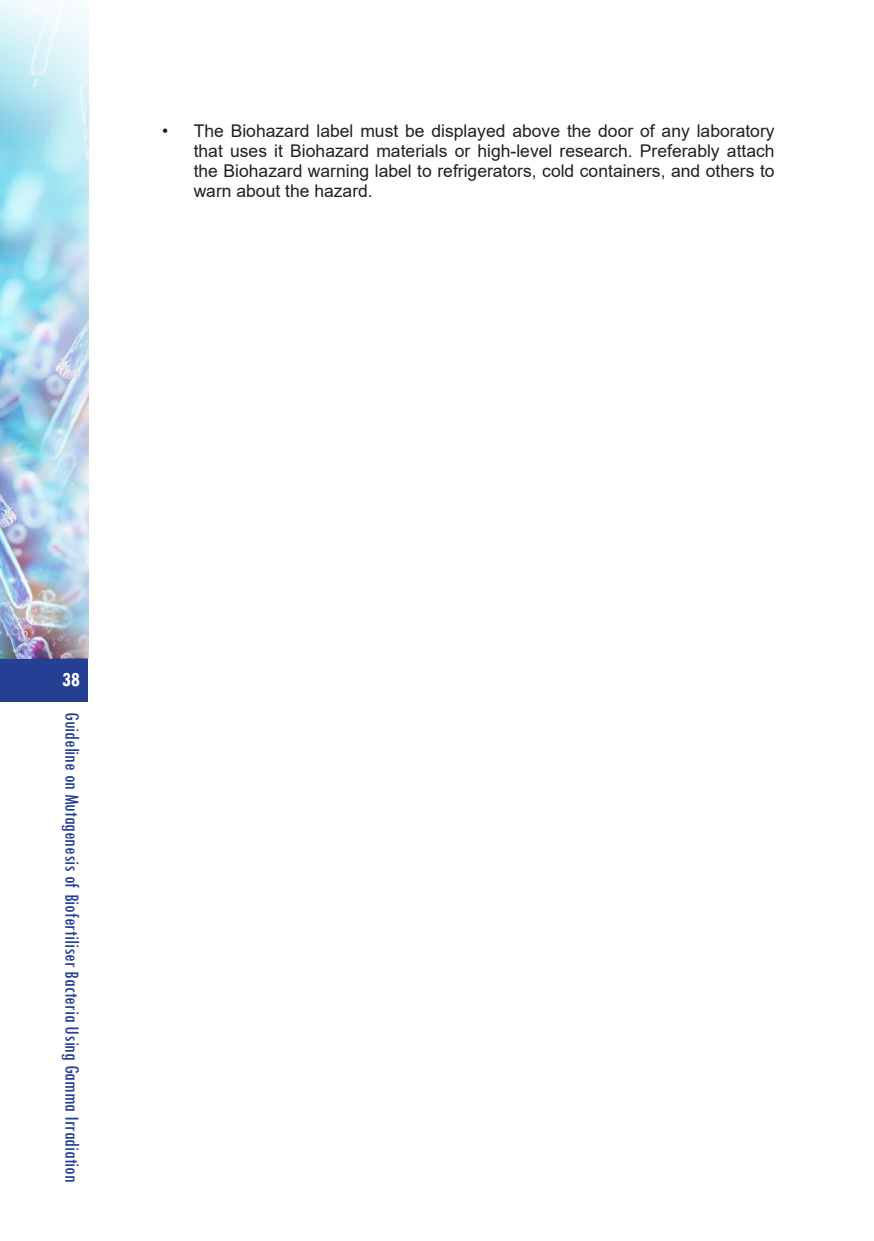
<style>
.page{position:relative;width:874px;height:1241px;background:#fff}
.page>*{position:absolute;margin:0;border:0;box-sizing:border-box;transform-origin:0 0}
.t1{font:condensed 21px "Tw Cen";color:#243f94}
.t2{font:700 condensed 21px "Tw Cen";color:#fff}
.t3{font:17.5px/20.1px "Arial";color:#231f20;text-align:justify}
</style>
<div class="page">
<div style="left:0;top:658px;width:88px;height:43px;background:#243f94"></div>
<img style="left:0;top:0;width:88px;height:658px">
<p class="t3" style="left:193px;top:120px;width:582px;text-indent:-31px">• The Biohazard label must be displayed above the door of any laboratory that uses it Biohazard materials or high-level research. Preferably attach the Biohazard warning label to refrigerators, cold containers, and others to warn about the hazard.</p>
<p class="t2" style="left:62px;top:666px;width:20px">38</p>
<p class="t1" style="left:85px;top:711px;width:472px;rotate:90deg">Guideline on Mutagenesis of Biofertiliser Bacteria Using Gamma Irradiation</p>
</div>
